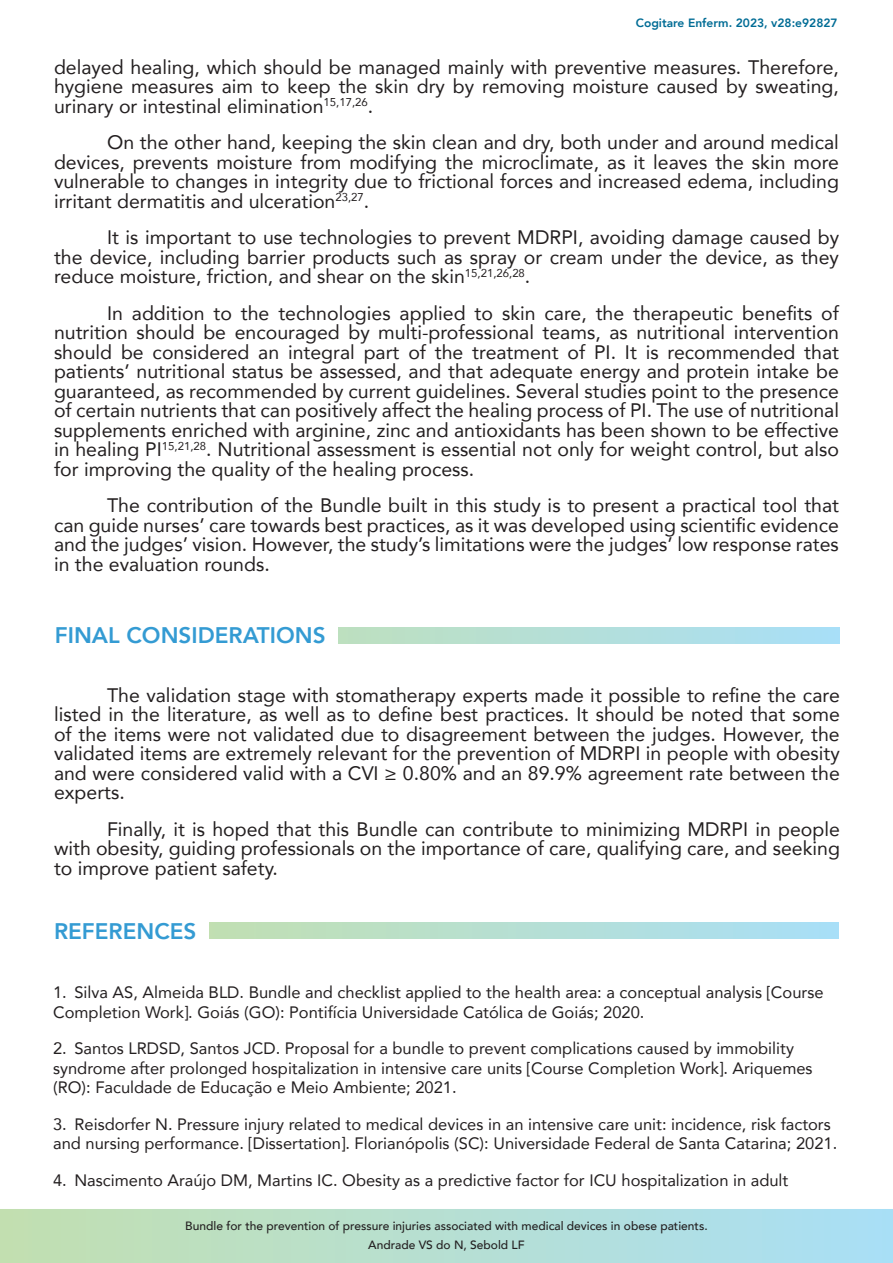
<style>
.page{position:relative;width:893px;height:1263px;background:#fff}
.page>*{position:absolute;margin:0;border:0;box-sizing:border-box;transform-origin:0 0}
.t1{font:800 22.5px "Avenir";color:#349bd3}
.t2{font:19.5px/19.5px "Avenir";color:#231f20;text-align:justify}
.t3{font:16.5px/19.5px "Avenir";color:#231f20}
.t4{font:500 12px/18.6px "Avenir";color:#231f20;text-align:center}
.t5{font:800 12px "Avenir";color:#006c95}
</style>
<div class="page">
<svg style="left:0;top:1209px;width:893px;height:54px;background:#b6dfd2"></svg>
<div style="left:338px;top:627px;width:502px;height:16px;background:linear-gradient(to right,#bee0bf,#a8dff7)"></div>
<div style="left:210px;top:922px;width:629px;height:17px;background:linear-gradient(to right,#c2dfb1,#a9dff7)"></div>
<p class="t5" style="left:636px;top:12px;width:203px">Cogitare Enferm. 2023, v28:e92827</p>
<p class="t2" style="left:54px;top:56px;width:786px">delayed healing, which should be managed mainly with preventive measures. Therefore, hygiene measures aim to keep the skin dry by removing moisture caused by sweating, urinary or intestinal elimination<sup>15,17,26</sup>.</p>
<p class="t2" style="left:54px;top:132px;width:786px;text-indent:53px">On the other hand, keeping the skin clean and dry, both under and around medical devices, prevents moisture from modifying the microclimate, as it leaves the skin more vulnerable to changes in integrity due to frictional forces and increased edema, including irritant dermatitis and ulceration<sup>23,27</sup>.</p>
<p class="t2" style="left:54px;top:227px;width:786px;text-indent:53px">It is important to use technologies to prevent MDRPI, avoiding damage caused by the device, including barrier products such as spray or cream under the device, as they reduce moisture, friction, and shear on the skin<sup>15,21,26,28</sup>.</p>
<p class="t2" style="left:54px;top:302px;width:787px;text-indent:53px">In addition to the technologies applied to skin care, the therapeutic benefits of nutrition should be encouraged by multi-professional teams, as nutritional intervention should be considered an integral part of the treatment of PI. It is recommended that patients’ nutritional status be assessed, and that adequate energy and protein intake be guaranteed, as recommended by current guidelines. Several studies point to the presence of certain nutrients that can positively affect the healing process of PI. The use of nutritional supplements enriched with arginine, zinc and antioxidants has been shown to be effective in healing PI<sup>15,21,28</sup>. Nutritional assessment is essential not only for weight control, but also for improving the quality of the healing process.</p>
<p class="t2" style="left:54px;top:495px;width:787px;text-indent:53px">The contribution of the Bundle built in this study is to present a practical tool that can guide nurses’ care towards best practices, as it was developed using scientific evidence and the judges’ vision. However, the study’s limitations were the judges’ low response rates in the evaluation rounds.</p>
<p class="t1" style="left:55px;top:615px;width:272px">FINAL CONSIDERATIONS</p>
<p class="t2" style="left:54px;top:685px;width:787px;text-indent:53px">The validation stage with stomatherapy experts made it possible to refine the care listed in the literature, as well as to define best practices. It should be noted that some of the items were not validated due to disagreement between the judges. However, the validated items are extremely relevant for the prevention of MDRPI in people with obesity and were considered valid with a CVI ≥ 0.80% and an 89.9% agreement rate between the experts.</p>
<p class="t2" style="left:54px;top:819px;width:787px;text-indent:53px">Finally, it is hoped that this Bundle can contribute to minimizing MDRPI in people with obesity, guiding professionals on the importance of care, qualifying care, and seeking to improve patient safety.</p>
<p class="t1" style="left:54px;top:910px;width:144px">REFERENCES</p>
<p class="t3" style="left:53px;top:982px;width:772px">1. Silva AS, Almeida BLD. Bundle and checklist applied to the health area: a conceptual analysis [Course<br>Completion Work]. Goiás (GO): Pontifícia Universidade Católica de Goiás; 2020.</p>
<p class="t3" style="left:53px;top:1038px;width:761px">2. Santos LRDSD, Santos JCD. Proposal for a bundle to prevent complications caused by immobility syndrome after prolonged hospitalization in intensive care units [Course Completion Work]. Ariquemes (RO): Faculdade de Educação e Meio Ambiente; 2021.</p>
<p class="t3" style="left:53px;top:1114px;width:786px">3. Reisdorfer N. Pressure injury related to medical devices in an intensive care unit: incidence, risk factors and nursing performance. [Dissertation]. Florianópolis (SC): Universidade Federal de Santa Catarina; 2021.</p>
<p class="t3" style="left:53px;top:1170px;width:737px">4. Nascimento Araújo DM, Martins IC. Obesity as a predictive factor for ICU hospitalization in adult</p>
<p class="t4" style="left:185px;top:1216px;width:524px">Bundle for the prevention of pressure injuries associated with medical devices in obese patients.<br>Andrade VS do N, Sebold LF</p>
</div>
